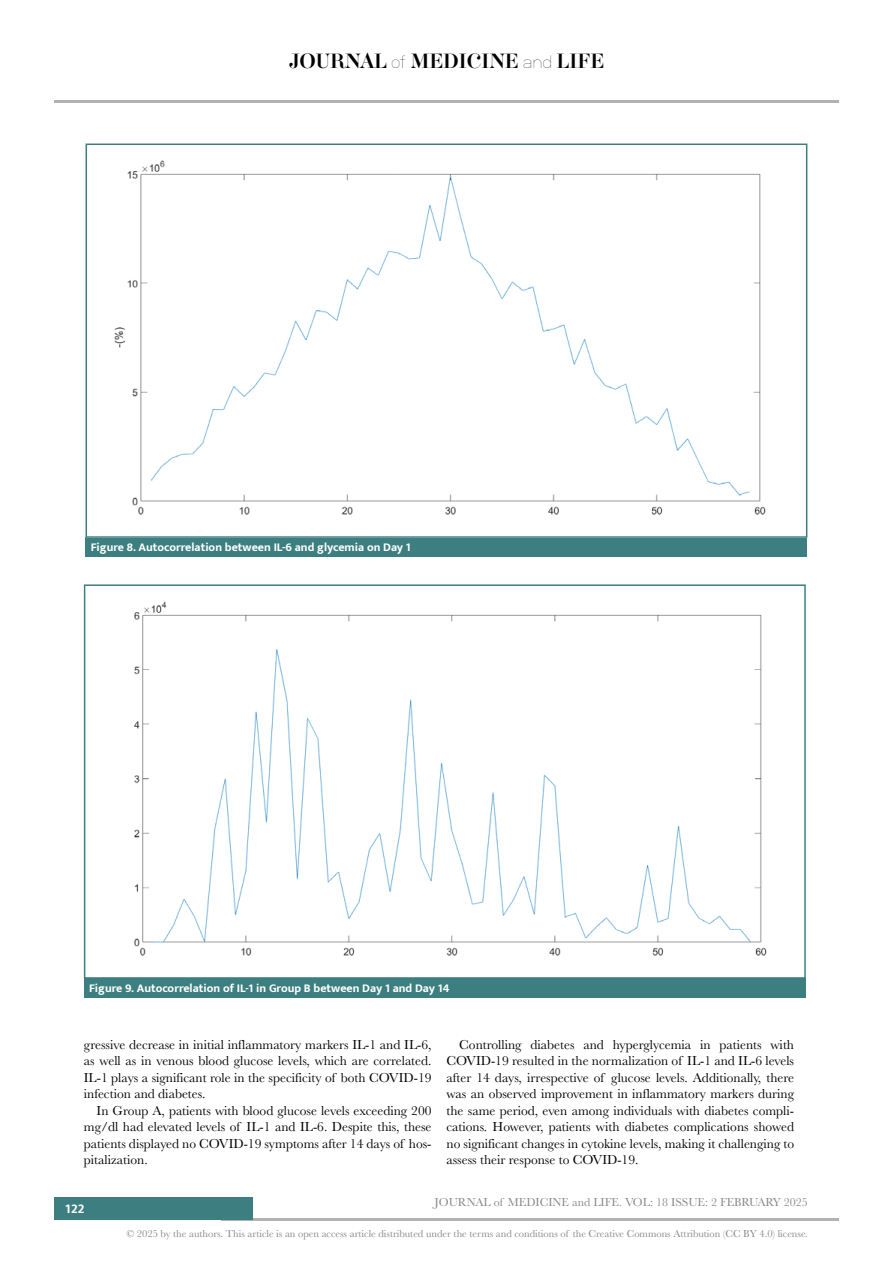
<style>
.page{position:relative;width:893px;height:1263px;background:#fff}
.page>*{position:absolute;margin:0;border:0;box-sizing:border-box;transform-origin:0 0}
.t1{font:18px "Aker Brygge Display";color:#000}
.t2{font:13.5px/16.5px "Baskerville";color:#000;text-align:justify}
.t3{font:700 13.5px "Mukta";color:#fff}
.t4{font:700 12px "Mukta";color:#fff}
.t5{font:12px "Baskerville";color:#878787}
.t6{font:10.5px "Baskerville";color:#878787}
.s1{font-family:"Neubau Grotesk Lei"}
</style>
<div class="page">
<hr style="left:54px;top:100px;width:785px;height:2px;background:#b3b2b2">
<hr style="left:221px;top:1218px;width:618px;height:2px;background:#b3b2b2">
<div style="left:54px;top:1198px;width:198px;height:22px;background:#3d7f80"></div>
<div style="left:86px;top:537px;width:721px;height:20px;background:#3d7f80"></div>
<img style="left:114px;top:160px;width:652px;height:355px">
<div style="left:86px;top:144px;width:721px;height:394px;border:2px solid #3d7f80"></div>
<div style="left:84px;top:978px;width:722px;height:20px;background:#3d7f80"></div>
<img style="left:134px;top:601px;width:633px;height:355px">
<div style="left:84px;top:584px;width:722px;height:395px;border:2px solid #3d7f80"></div>
<h1 class="t1" style="left:289px;top:49px;width:317px">JOURNAL <span class="s1">of</span> MEDICINE <span class="s1">and</span> LIFE</h1>
<p class="t4" style="left:91px;top:540px;width:322px">Figure 8. Autocorrelation between IL-6 and glycemia on Day 1</p>
<p class="t4" style="left:89px;top:981px;width:362px">Figure 9. Autocorrelation of IL-1 in Group B between Day 1 and Day 14</p>
<p class="t2" style="left:84px;top:1036px;width:349px">gressive decrease in initial inflammatory markers IL-1 and IL-6, as well as in venous blood glucose levels, which are correlated.<br>IL-1 plays a significant role in the specificity of both COVID-19 infection and diabetes.</p>
<p class="t2" style="left:84px;top:1102px;width:349px;text-indent:13px">In Group A, patients with blood glucose levels exceeding 200 mg/dl had elevated levels of IL-1 and IL-6. Despite this, these patients displayed no COVID-19 symptoms after 14 days of hos&shy;pitalization.</p>
<p class="t2" style="left:446px;top:1036px;width:349px;text-indent:13px">Controlling diabetes and hyperglycemia in patients with COVID-19 resulted in the normalization of IL-1 and IL-6 levels after 14 days, irrespective of glucose levels. Additionally, there was an observed improvement in inflammatory markers during the same period, even among individuals with diabetes compli&shy;cations. However, patients with diabetes complications showed no significant changes in cytokine levels, making it challenging to assess their response to COVID-19.</p>
<p class="t3" style="left:65px;top:1200px;width:21px">122</p>
<p class="t5" style="left:435px;top:1195px;width:375px">JOURNAL of MEDICINE and LIFE. VOL: 18 ISSUE: 2 FEBRUARY 2025</p>
<p class="t6" style="left:126px;top:1226px;width:683px">© 2025 by the authors. This article is an open access article distributed under the terms and conditions of the Creative Commons Attribution (CC BY 4.0) license.</p>
</div>
